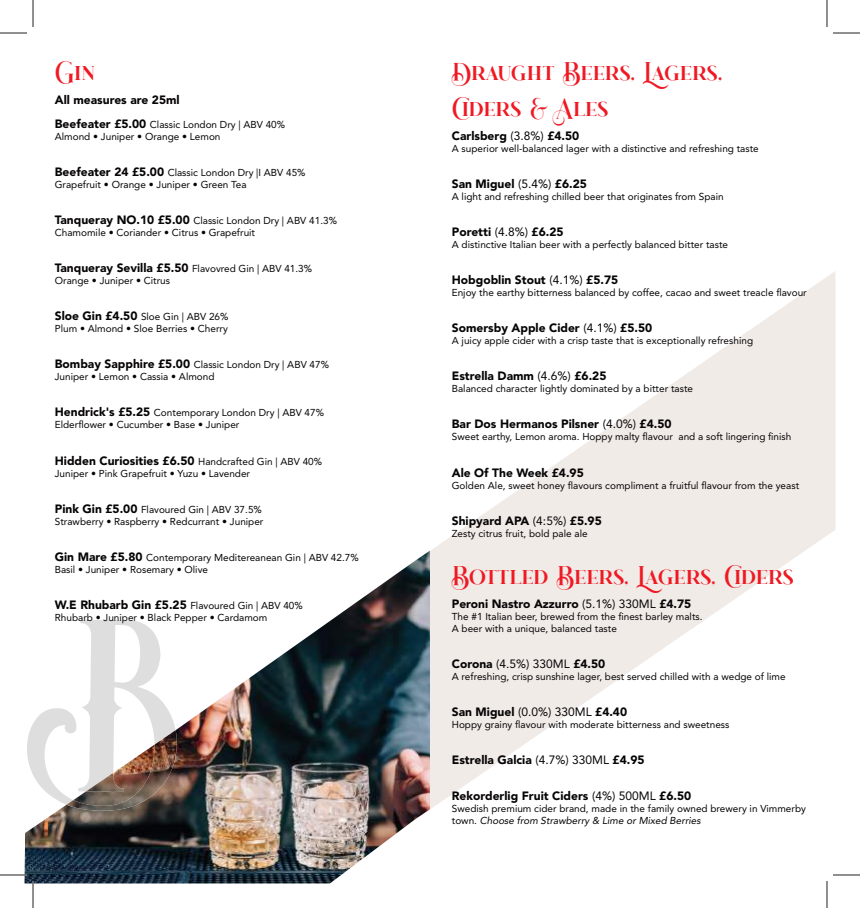
<style>
.page{position:relative;width:860px;height:908px;background:#fff}
.page>*{position:absolute;margin:0;border:0;box-sizing:border-box;transform-origin:0 0}
.t1{font:20px/36px "glimmeroflight";color:#ef1923}
.t2{font:900 12px "Avenir LT Std";color:#060404}
.t3{font:10px/12px "Avenir LT Std";color:#060404}
.s1{font-weight:900;font-size:12px}
.s2{font-weight:400;font-size:10px}
.s3{font-weight:400}
.s4{font-style:italic}
</style>
<div class="page">
<svg style="left:429px;top:271px;width:406px;height:538px"></svg>
<img style="left:24px;top:551px;width:406px;height:332px">
<svg style="left:27px;top:620px;width:149px;height:185px"></svg>
<img style="left:67px;top:730px;width:110px;height:81px">
<hr style="left:0;top:874px;width:27px;height:2px;background:#fff">
<hr style="left:32px;top:881px;width:2px;height:27px;background:#fff">
<svg style="left:0;top:33px;width:27px;height:1px"></svg>
<svg style="left:833px;top:33px;width:27px;height:1px"></svg>
<svg style="left:0;top:875px;width:27px;height:1px"></svg>
<svg style="left:33px;top:0;width:1px;height:27px"></svg>
<svg style="left:33px;top:881px;width:1px;height:27px"></svg>
<svg style="left:826px;top:0;width:2px;height:27px"></svg>
<svg style="left:826px;top:875px;width:34px;height:33px"></svg>
<h1 class="t1" style="left:55px;top:56px;width:42px">Gin</h1>
<p class="t2" style="left:55px;top:93px;width:126px">All measures are 25ml</p>
<p class="t3" style="left:55px;top:119px;width:232px"><span class="s1">Beefeater £5.00</span> Classic London Dry | ABV 40%<br>Almond • Juniper • Orange • Lemon</p>
<p class="t3" style="left:55px;top:167px;width:252px"><span class="s1">Beefeater 24 £5.00</span> Classic London Dry |I ABV 45%<br>Grapefruit • Orange • Juniper • Green Tea</p>
<p class="t3" style="left:55px;top:215px;width:284px"><span class="s1">Tanqueray NO.10 £5.00</span> Classic London Dry | ABV 41.3%<br>Chamomile • Coriander • Citrus • Grapefruit</p>
<p class="t2" style="left:55px;top:261px;width:259px">Tanqueray Sevilla £5.50 <span class="s2">Flavovred Gin | ABV 41.3%</span></p>
<p class="t3" style="left:55px;top:275px;width:117px">Orange • Juniper • Citrus</p>
<p class="t3" style="left:55px;top:311px;width:175px"><span class="s1">Sloe Gin £4.50</span> Sloe Gin | ABV 26%<br>Plum • Almond • Sloe Berries • Cherry</p>
<p class="t3" style="left:55px;top:359px;width:276px"><span class="s1">Bombay Sapphire £5.00</span> Classic London Dry | ABV 47%<br>Juniper • Lemon • Cassia • Almond</p>
<p class="t3" style="left:55px;top:407px;width:271px"><span class="s1">Hendrick's £5.25</span> Contemporary London Dry | ABV 47%<br>Elderflower • Cucumber • Base • Juniper</p>
<p class="t2" style="left:55px;top:453px;width:269px">Hidden Curiosities £6.50 <span class="s2">Handcrafted Gin | ABV 40%</span></p>
<p class="t3" style="left:55px;top:467px;width:197px">Juniper • Pink Grapefruit • Yuzu • Lavender</p>
<p class="t3" style="left:55px;top:503px;width:210px"><span class="s1">Pink Gin £5.00</span> Flavoured Gin | ABV 37.5%<br>Strawberry • Raspberry • Redcurrant • Juniper</p>
<p class="t3" style="left:55px;top:551px;width:305px"><span class="s1">Gin Mare £5.80</span> Contemporary Meditereanean Gin | ABV 42.7%<br>Basil • Juniper • Rosemary • Olive</p>
<p class="t3" style="left:55px;top:599px;width:249px"><span class="s1">W.E Rhubarb Gin £5.25</span> Flavoured Gin | ABV 40%<br>Rhubarb • Juniper • Black Pepper • Cardamom</p>
<h1 class="t1" style="left:452px;top:56px;width:272px">Draught Beers, Lagers,<br>Ciders &amp; Ales</h1>
<p class="t2" style="left:452px;top:129px;width:129px">Carlsberg <span class="s3">(3.8%)</span> £4.50</p>
<p class="t3" style="left:452px;top:143px;width:308px">A superior well-balanced lager with a distinctive and refreshing taste</p>
<p class="t2" style="left:452px;top:177px;width:137px">San Miguel <span class="s3">(5.4%)</span> £6.25</p>
<p class="t3" style="left:452px;top:191px;width:273px">A light and refreshing chilled beer that originates from Spain</p>
<p class="t2" style="left:452px;top:225px;width:113px">Poretti <span class="s3">(4.8%)</span> £6.25</p>
<p class="t3" style="left:452px;top:239px;width:278px">A distinctive Italian beer with a perfectly balanced bitter taste</p>
<p class="t2" style="left:452px;top:273px;width:168px">Hobgoblin Stout <span class="s3">(4.1%)</span> £5.75</p>
<p class="t3" style="left:452px;top:287px;width:356px">Enjoy the earthy bitterness balanced by coffee, cacao and sweet treacle flavour</p>
<p class="t2" style="left:452px;top:321px;width:202px">Somersby Apple Cider <span class="s3">(4.1%)</span> £5.50</p>
<p class="t3" style="left:452px;top:335px;width:303px">A juicy apple cider with a crisp taste that is exceptionally refreshing</p>
<p class="t2" style="left:452px;top:369px;width:156px">Estrella Damm <span class="s3">(4.6%)</span> £6.25</p>
<p class="t3" style="left:452px;top:383px;width:243px">Balanced character lightly dominated by a bitter taste</p>
<p class="t2" style="left:452px;top:417px;width:221px">Bar Dos Hermanos Pilsner <span class="s3">(4.0%)</span> £4.50</p>
<p class="t3" style="left:452px;top:431px;width:341px">Sweet earthy, Lemon aroma. Hoppy malty flavour and a soft lingering finish</p>
<p class="t2" style="left:452px;top:465px;width:133px">Ale Of The Week £4.95</p>
<p class="t3" style="left:452px;top:479px;width:349px">Golden Ale, sweet honey flavours compliment a fruitful flavour from the yeast</p>
<p class="t2" style="left:452px;top:513px;width:152px">Shipyard APA <span class="s3">(4:5%)</span> £5.95</p>
<p class="t3" style="left:452px;top:527px;width:137px">Zesty citrus fruit, bold pale ale</p>
<h1 class="t1" style="left:452px;top:559px;width:343px">Bottled Beers, Lagers, Ciders</h1>
<p class="t2" style="left:452px;top:596px;width:241px">Peroni Nastro Azzurro <span class="s3">(5.1%) 330ML</span> £4.75</p>
<p class="t3" style="left:452px;top:610px;width:252px">The #1 Italian beer, brewed from the finest barley malts.<br>A beer with a unique, balanced taste</p>
<p class="t2" style="left:452px;top:656px;width:155px">Corona <span class="s3">(4.5%) 330ML</span> £4.50</p>
<p class="t3" style="left:452px;top:670px;width:335px">A refreshing, crisp sunshine lager, best served chilled with a wedge of lime</p>
<p class="t2" style="left:452px;top:704px;width:177px">San Miguel <span class="s3">(0.0%) 330ML</span> £4.40</p>
<p class="t3" style="left:452px;top:718px;width:279px">Hoppy grainy flavour with moderate bitterness and sweetness</p>
<p class="t2" style="left:452px;top:752px;width:194px">Estrella Galcia <span class="s3">(4.7%) 330ML</span> £4.95</p>
<p class="t2" style="left:452px;top:788px;width:241px">Rekorderlig Fruit Ciders <span class="s3">(4%) 500ML</span> £6.50</p>
<p class="t3" style="left:452px;top:802px;width:356px">Swedish premium cider brand, made in the family owned brewery in Vimmerby town. <span class="s4">Choose from Strawberry &amp; Lime or Mixed Berries</span></p>
</div>
